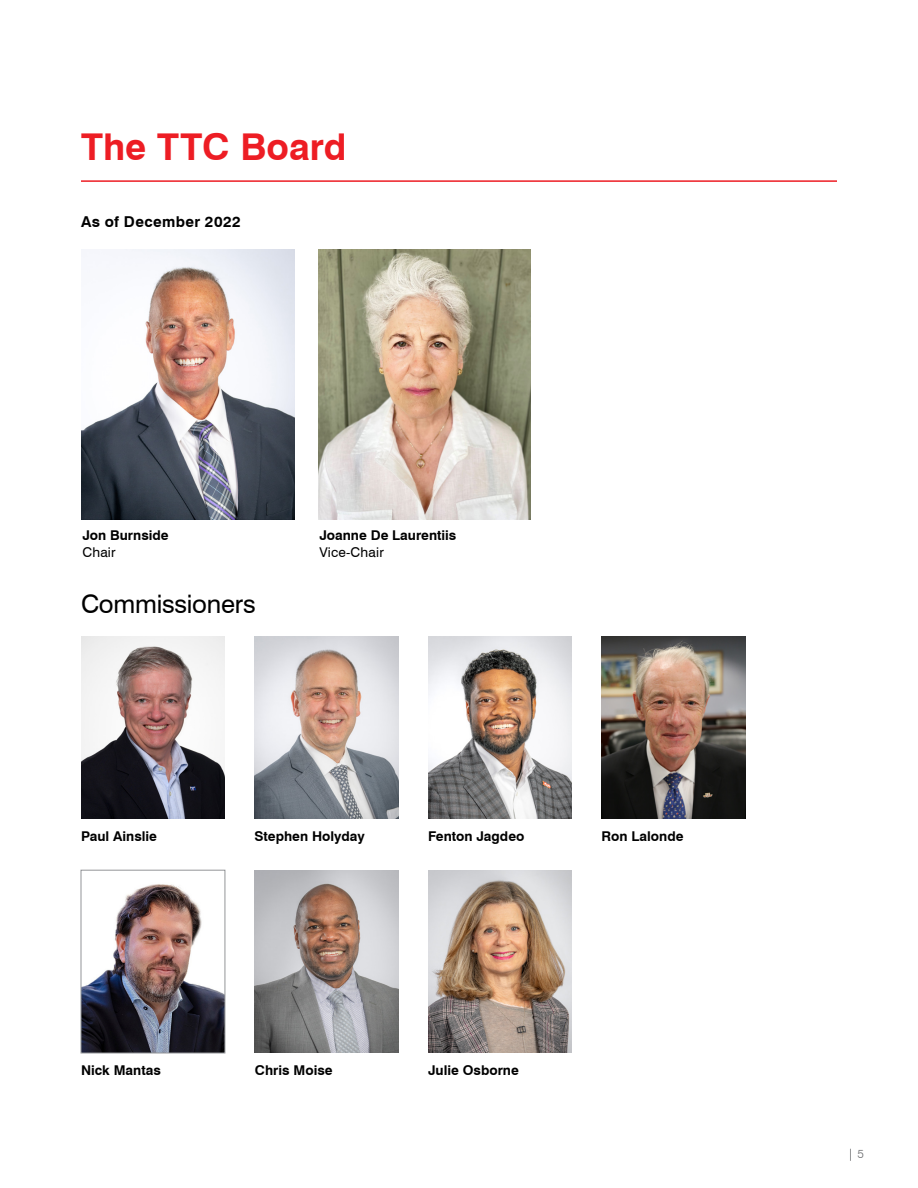
<style>
.page{position:relative;width:918px;height:1188px;background:#fff}
.page>*{position:absolute;margin:0;border:0;box-sizing:border-box;transform-origin:0 0}
.H2_-_TOC{font:700 36.9px "Swiss 721 BT";color:#ed1d24}
.t1{font:25.5px "Swiss 721 BT";letter-spacing:-.01em;color:#000}
.t2{font:700 15px "Swiss 721 BT";letter-spacing:.025em;color:#000}
.t3{font:700 13.5px/16.5px "Swiss 721 BT";color:#000}
.t4{font:300 12px "Swiss 721 BT";color:#6d6e71}
.s1{font-weight:400}
</style>
<div class="page">
<img style="left:319px;top:249px;width:211px;height:271px">
<img style="left:81px;top:249px;width:213px;height:270px">
<img style="left:428px;top:870px;width:144px;height:183px">
<img style="left:428px;top:636px;width:144px;height:183px">
<img style="left:255px;top:636px;width:143px;height:183px">
<img style="left:81px;top:636px;width:144px;height:183px">
<img style="left:83px;top:884px;width:140px;height:167px">
<div style="left:81px;top:870px;width:144px;height:183px;border:1px solid #939598"></div>
<img style="left:602px;top:636px;width:144px;height:183px">
<hr style="left:81px;top:180px;width:756px;height:2px;background:#ed1d24">
<img style="left:255px;top:870px;width:144px;height:183px">
<h2 class="H2_-_TOC" style="left:81px;top:122px;width:267px">The TTC Board</h2>
<p class="t2" style="left:81px;top:212px;width:161px">As of December 2022</p>
<p class="t3" style="left:82px;top:527px;width:88px">Jon Burnside<br><span class="s1">Chair</span></p>
<p class="t3" style="left:319px;top:527px;width:139px">Joanne De Laurentiis<br><span class="s1">Vice-Chair</span></p>
<p class="t1" style="left:81px;top:587px;width:176px">Commissioners</p>
<p class="t3" style="left:81px;top:828px;width:78px">Paul Ainslie</p>
<p class="t3" style="left:255px;top:828px;width:112px">Stephen Holyday</p>
<p class="t3" style="left:428px;top:828px;width:98px">Fenton Jagdeo</p>
<p class="t3" style="left:602px;top:828px;width:83px">Ron Lalonde</p>
<p class="t3" style="left:81px;top:1062px;width:81px">Nick Mantas</p>
<p class="t3" style="left:255px;top:1062px;width:79px">Chris Moise</p>
<p class="t3" style="left:428px;top:1062px;width:92px">Julie Osborne</p>
<p class="t4" style="left:848px;top:1147px;width:18px">| 5</p>
</div>
